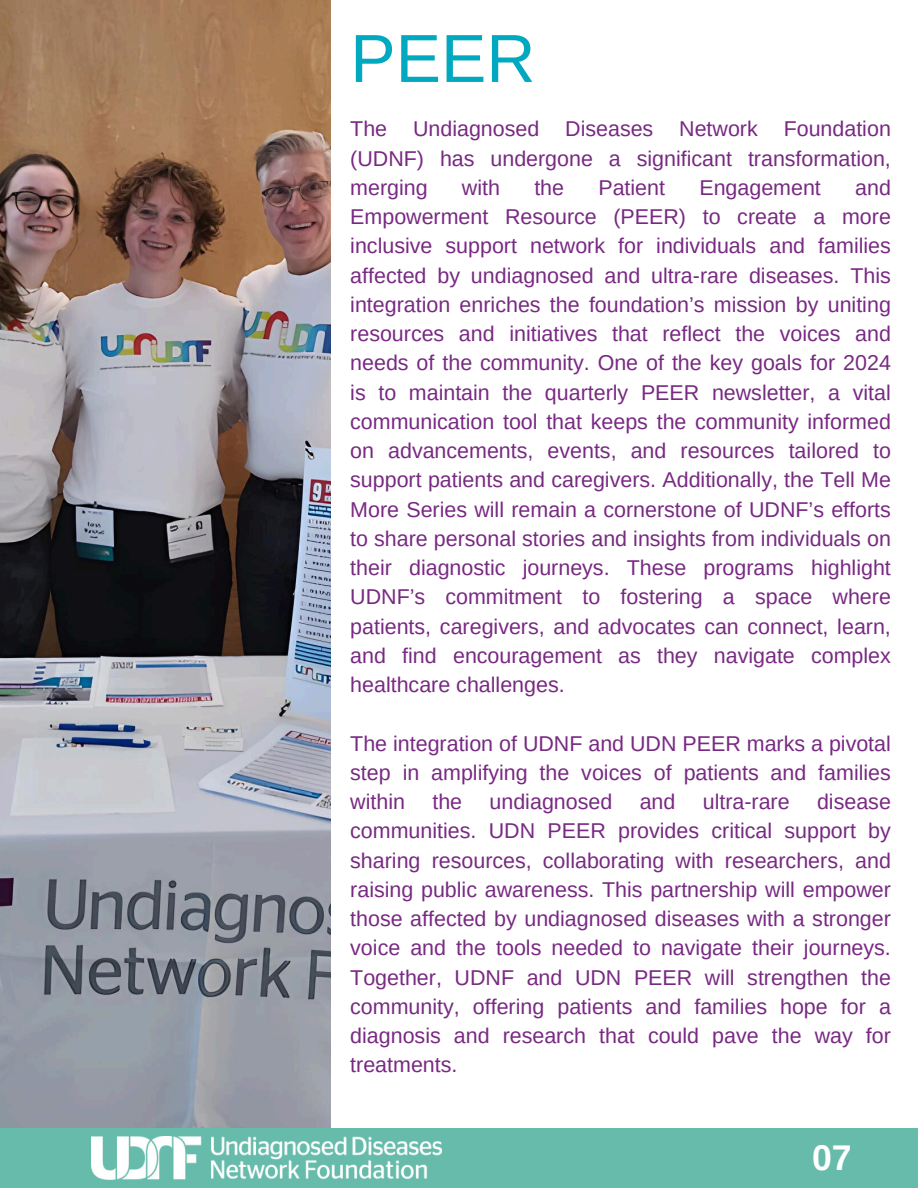
<style>
.page{position:relative;width:918px;height:1188px;background:#fff}
.page>*{position:absolute;margin:0;border:0;box-sizing:border-box;transform-origin:0 0}
.t1{font:67.95px "Arimo";color:#00a9bf}
.t2{font:700 35.7px "Arimo";color:#fff}
.t3{font:21.45px/29.2px "Arimo";color:#782982;text-align:justify}
</style>
<div class="page">
<img style="left:0;top:0;width:331px;height:1128px">
<div style="left:0;top:1128px;width:918px;height:60px;background:#6ba"></div>
<img style="left:92px;top:1137px;width:350px;height:42px">
<p class="t1" style="left:350px;top:20px;width:187px">PEER</p>
<p class="t3" style="left:350px;top:114px;width:542px">The Undiagnosed Diseases Network Foundation (UDNF) has undergone a significant transformation, merging</p>
<p class="t3" style="left:350px;top:173px;width:542px;text-indent:505px">and Empowerment Resource (PEER) to create a more inclusive support network for individuals and families affected by undiagnosed and ultra-rare diseases. This integration enriches the foundation’s mission by uniting resources and initiatives that reflect the voices and needs of the community. One of the key goals for 2024 is to maintain the quarterly PEER newsletter, a vital communication tool that keeps the community informed on advancements, events, and resources tailored to support patients and caregivers. Additionally, the Tell Me More Series will remain a cornerstone of UDNF’s efforts to share personal stories and insights from individuals on their diagnostic journeys. These programs highlight UDNF’s commitment to fostering a space where patients, caregivers, and advocates can connect, learn, and find encouragement as they navigate complex healthcare challenges.</p>
<p class="t3" style="left:350px;top:729px;width:542px">The integration of UDNF and UDN PEER marks a pivotal step in amplifying the voices of patients and families within</p>
<p class="t3" style="left:462px;top:173px;width:40px">with</p>
<p class="t3" style="left:534px;top:173px;width:31px">the</p>
<p class="t3" style="left:598px;top:173px;width:68px">Patient</p>
<p class="t3" style="left:699px;top:173px;width:123px">Engagement</p>
<p class="t3" style="left:350px;top:787px;width:542px;text-indent:467px">disease communities. UDN PEER provides critical support by sharing resources, collaborating with researchers, and raising public awareness. This partnership will empower those affected by undiagnosed diseases with a stronger voice and the tools needed to navigate their journeys.<br>Together, UDNF and UDN PEER will strengthen the community, offering patients and families hope for a diagnosis and research that could pave the way for treatments.</p>
<p class="t3" style="left:432px;top:787px;width:31px">the</p>
<p class="t3" style="left:490px;top:787px;width:124px">undiagnosed</p>
<p class="t3" style="left:640px;top:787px;width:37px">and</p>
<p class="t3" style="left:703px;top:787px;width:88px">ultra-rare</p>
<h1 class="t2" style="left:812px;top:1138px;width:41px">07</h1>
</div>
